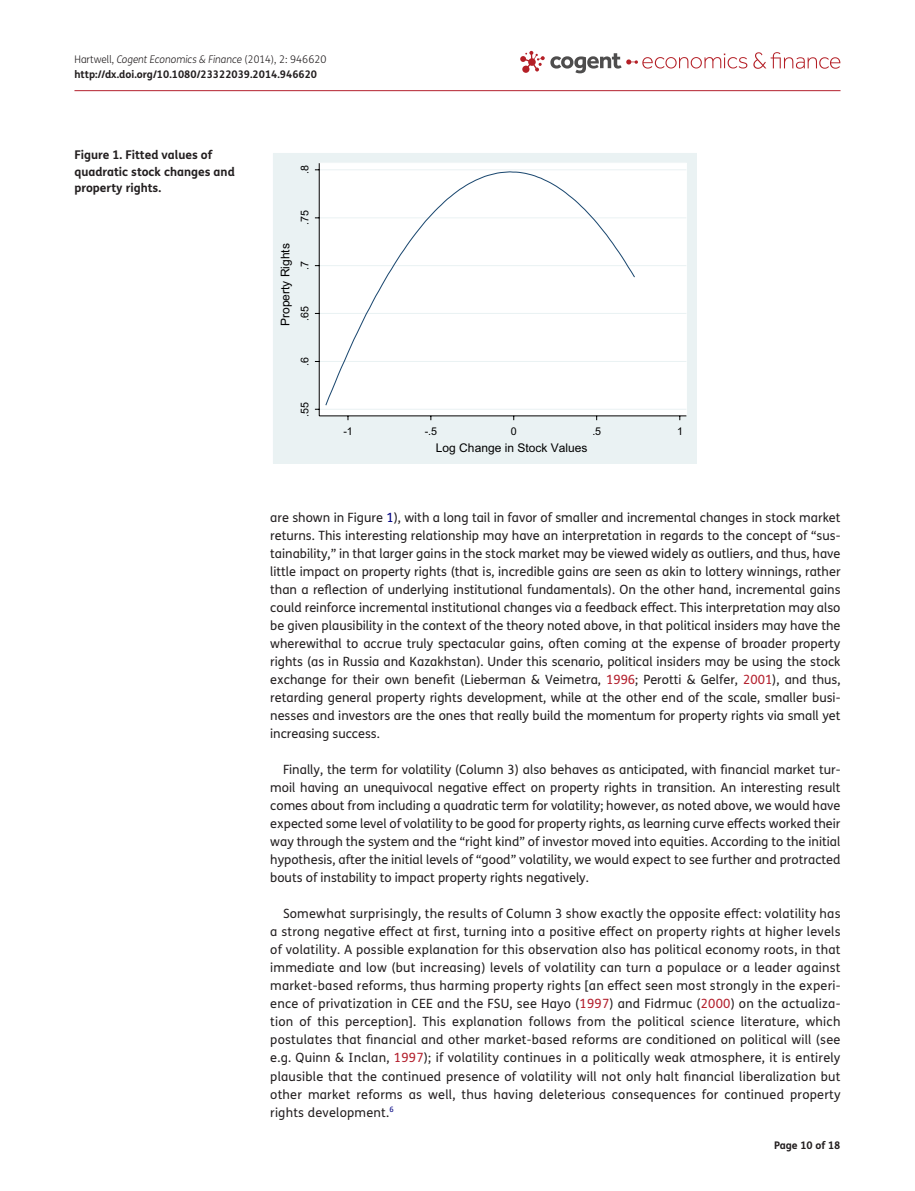
<style>
.page{position:relative;width:915px;height:1191px;background:#fff}
.page>*{position:absolute;margin:0;border:0;box-sizing:border-box;transform-origin:0 0}
.t1{font:12.75px/18px "FS Me Pro";color:#231f20;text-align:justify}
.t2{font:700 12px/16.5px "FS Me Pro";color:#231f20}
.t3{font:12px "Arial";color:#000}
.t4{font:10.65px "Arial";color:#000}
.t5{font:700 10.5px/15px "FS Me Pro";color:#231f20}
.s1{font-weight:300}
.s2{font-weight:300;font-style:italic}
.s3{color:#000080}
.s4{color:#b3202d}
</style>
<div class="page">
<svg style="left:520px;top:51px;width:24px;height:22px"></svg>
<svg style="left:753px;top:52px;width:87px;height:17px"></svg>
<svg style="left:550px;top:53px;width:197px;height:20px"></svg>
<hr style="left:74px;top:90px;width:766px;height:1px;background:#b3202d">
<div style="left:273px;top:153px;width:423px;height:310px;background:#eaf2f3"></div>
<div style="left:319px;top:163px;width:367px;height:253px;background:#fff"></div>
<hr style="left:319px;top:409px;width:367px;height:1px;background:#eaf2f3">
<hr style="left:319px;top:361px;width:367px;height:1px;background:#eaf2f3">
<hr style="left:319px;top:313px;width:367px;height:1px;background:#eaf2f3">
<hr style="left:319px;top:265px;width:367px;height:1px;background:#eaf2f3">
<hr style="left:319px;top:217px;width:367px;height:1px;background:#eaf2f3">
<hr style="left:319px;top:169px;width:367px;height:1px;background:#eaf2f3">
<svg style="left:325px;top:171px;width:310px;height:235px"></svg>
<hr style="left:319px;top:163px;width:1px;height:253px;background:#000">
<hr style="left:319px;top:415px;width:367px;height:1px;background:#000">
<p class="t5" style="left:74px;top:51px;width:253px"><span class="s1">Hartwell,</span> <span class="s2">Cogent Economics &amp; Finance</span> <span class="s1">(2014), 2: 946620 </span>http://dx.doi.org/10.1080/23322039.2014.946620</p>
<p class="t2" style="left:74px;top:146px;width:162px">Figure 1. Fitted values of quadratic stock changes and property rights.</p>
<p class="t4" style="left:297px;top:174px;width:10px;rotate:-90deg">.8</p>
<p class="t3" style="left:277px;top:326px;width:84px;rotate:-90deg">Property Rights</p>
<p class="t4" style="left:297px;top:225px;width:16px;rotate:-90deg">.75</p>
<p class="t4" style="left:297px;top:270px;width:10px;rotate:-90deg">.7</p>
<p class="t4" style="left:297px;top:321px;width:16px;rotate:-90deg">.65</p>
<p class="t4" style="left:297px;top:366px;width:10px;rotate:-90deg">.6</p>
<p class="t4" style="left:297px;top:416px;width:16px;rotate:-90deg">.55</p>
<p class="t4" style="left:343px;top:424px;width:11px">-1</p>
<p class="t4" style="left:424px;top:424px;width:14px">-.5</p>
<p class="t4" style="left:510px;top:424px;width:7px">0</p>
<p class="t4" style="left:592px;top:424px;width:10px">.5</p>
<p class="t4" style="left:676px;top:424px;width:7px">1</p>
<p class="t3" style="left:436px;top:439px;width:153px">Log Change in Stock Values</p>
<p class="t1" style="left:270px;top:508px;width:571px">are shown in Figure <span class="s3">1</span>), with a long tail in favor of smaller and incremental changes in stock market returns. This interesting relationship may have an interpretation in regards to the concept of “sus&shy;tainability,” in that larger gains in the stock market may be viewed widely as outliers, and thus, have little impact on property rights (that is, incredible gains are seen as akin to lottery winnings, rather than a reflection of underlying institutional fundamentals). On the other hand, incremental gains could reinforce incremental institutional changes via a feedback effect. This interpretation may also be given plausibility in the context of the theory noted above, in that political insiders may have the wherewithal to accrue truly spectacular gains, often coming at the expense of broader property rights (as in Russia and Kazakhstan). Under this scenario, political insiders may be using the stock exchange for their own benefit (Lieberman &amp; Veimetra, <span class="s4">1996</span>; Perotti &amp; Gelfer, <span class="s4">2001</span>), and thus, retarding general property rights development, while at the other end of the scale, smaller busi&shy;nesses and investors are the ones that really build the momentum for property rights via small yet increasing success.</p>
<p class="t1" style="left:270px;top:760px;width:571px;text-indent:13px">Finally, the term for volatility (Column 3) also behaves as anticipated, with financial market tur&shy;moil having an unequivocal negative effect on property rights in transition. An interesting result comes about from including a quadratic term for volatility; however, as noted above, we would have expected some level of volatility to be good for property rights, as learning curve effects worked their way through the system and the “right kind” of investor moved into equities. According to the initial hypothesis, after the initial levels of “good” volatility, we would expect to see further and protracted bouts of instability to impact property rights negatively.</p>
<p class="t1" style="left:270px;top:904px;width:571px;text-indent:13px">Somewhat surprisingly, the results of Column 3 show exactly the opposite effect: volatility has a strong negative effect at first, turning into a positive effect on property rights at higher levels of volatility. A possible explanation for this observation also has political economy roots, in that immediate and low (but increasing) levels of volatility can turn a populace or a leader against market-based reforms, thus harming property rights [an effect seen most strongly in the experi&shy;ence of privatization in CEE and the FSU, see Hayo (<span class="s4">1997</span>) and Fidrmuc (<span class="s4">2000</span>) on the actualiza&shy;tion of this perception]. This explanation follows from the political science literature, which postulates that financial and other market-based reforms are conditioned on political will (see e.g. Quinn &amp; Inclan, <span class="s4">1997</span>); if volatility continues in a politically weak atmosphere, it is entirely plausible that the continued presence of volatility will not only halt financial liberalization but other market reforms as well, thus having deleterious consequences for continued property rights development.<sup>6</sup></p>
<p class="t5" style="left:773px;top:1137px;width:68px">Page 10 of 18</p>
</div>
